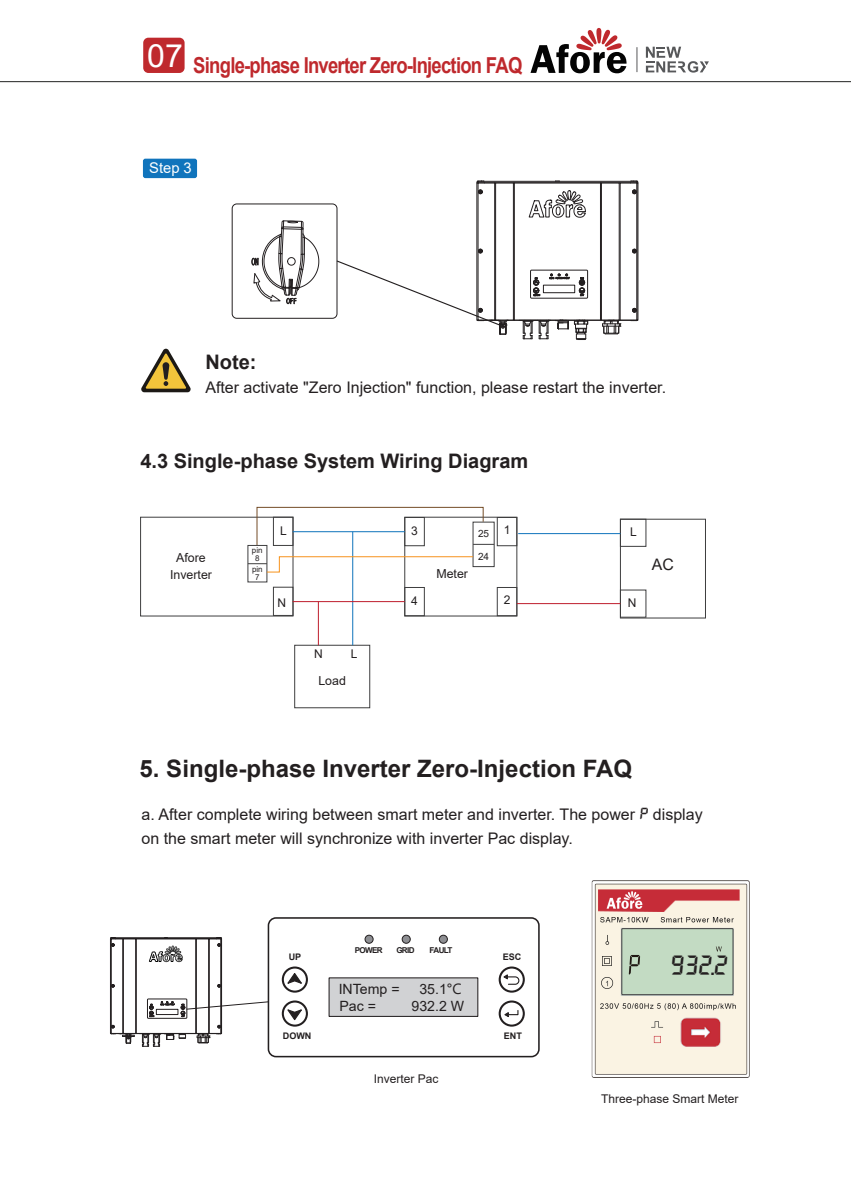
<style>
.page{position:relative;width:851px;height:1191px;background:#fff}
.page>*{position:absolute;margin:0;border:0;box-sizing:border-box;transform-origin:0 0}
.t1{font:25.4px "LESLIE";color:#231f20}
.t2{font:700 24px "Arial";color:#231f20}
.t3{font:700 22px "Arial";letter-spacing:-.04em;color:#bf292d;scale:.84 1}
.t4{font:700 20px "Arial";color:#231f20}
.t5{font:16px/24px "Arial";color:#231f20}
.t6{font:15.8px "Arial";color:#231f20}
.t7{font:14.8px "Arial";color:#fff}
.t8{font:14.2px "Arial";color:#231f20}
.t9{font:12.4px/17.4px "Arial";color:#231f20;text-align:center}
.t10{font:12px "Arial";color:#231f20}
.t11{font:10px "Arial";color:#231f20}
.t12{font:700 9px "Arial";color:#231f20}
.t13{font:700 8px "Arial";letter-spacing:-.08em;color:#231f20}
.t14{font:8px/8px "Arial";color:#231f20;text-align:center}
.s1{font-family:"LESLIE"}
</style>
<div class="page">
<svg style="left:530px;top:28px;width:96px;height:45px"></svg>
<svg style="left:645px;top:47px;width:63px;height:26px"></svg>
<svg style="left:636px;top:47px;width:1px;height:25px"></svg>
<hr style="left:0;top:81px;width:850px;height:1px;background:#222322">
<div style="left:143px;top:38px;width:41px;height:35px;background:#bf292d;border-radius:5px"></div>
<div style="left:143px;top:159px;width:54px;height:19px;background:#1074bc;border-radius:2px"></div>
<svg style="left:141px;top:348px;width:50px;height:44px"></svg>
<div style="left:140px;top:517px;width:153px;height:99px;border:1px solid #3e3e3f"></div>
<div style="left:294px;top:645px;width:76px;height:63px;border:1px solid #3e3e3f"></div>
<div style="left:619px;top:519px;width:86px;height:99px;border:1px solid #3e3e3f"></div>
<div style="left:273px;top:586px;width:20px;height:30px;border:1px solid #3e3e3f"></div>
<div style="left:404px;top:587px;width:21px;height:29px;border:1px solid #3e3e3f"></div>
<div style="left:496px;top:587px;width:21px;height:29px;border:1px solid #3e3e3f"></div>
<div style="left:496px;top:517px;width:21px;height:29px;border:1px solid #3e3e3f"></div>
<div style="left:472px;top:521px;width:22px;height:46px;border:1px solid #3e3e3f"></div>
<div style="left:619px;top:519px;width:27px;height:28px;border:1px solid #3e3e3f"></div>
<svg style="left:256px;top:506px;width:238px;height:40px"></svg>
<hr style="left:292px;top:531px;width:113px;height:1px;background:#1074bc">
<hr style="left:352px;top:532px;width:1px;height:113px;background:#1074bc">
<svg style="left:248px;top:556px;width:226px;height:17px"></svg>
<hr style="left:292px;top:601px;width:112px;height:1px;background:#be1d2c">
<hr style="left:318px;top:601px;width:1px;height:44px;background:#be1d2c">
<hr style="left:518px;top:533px;width:102px;height:1px;background:#1074bc">
<hr style="left:516px;top:603px;width:104px;height:1px;background:#be1d2c">
<svg style="left:336px;top:181px;width:302px;height:159px"></svg>
<svg style="left:251px;top:220px;width:68px;height:85px"></svg>
<div style="left:232px;top:203px;width:105px;height:116px;border:1px solid #231f20;border-radius:5px"></div>
<div style="left:267px;top:917px;width:272px;height:140px;border:2px solid #231f20;border-radius:8px"></div>
<div style="left:328px;top:977px;width:150px;height:40px;background:#d1d2d4;border:1px solid #231f20"></div>
<div style="left:282px;top:966px;width:26px;height:26px;border:2px solid #231f20;border-radius:50%"></div>
<svg style="left:285px;top:971px;width:19px;height:14px"></svg>
<div style="left:282px;top:1000px;width:26px;height:26px;border:2px solid #231f20;border-radius:50%"></div>
<div style="left:498px;top:966px;width:26px;height:26px;border:2px solid #231f20;border-radius:50%"></div>
<div style="left:498px;top:1000px;width:26px;height:26px;border:2px solid #231f20;border-radius:50%"></div>
<svg style="left:285px;top:1007px;width:19px;height:14px"></svg>
<svg style="left:502px;top:973px;width:18px;height:12px"></svg>
<svg style="left:504px;top:1010px;width:15px;height:7px"></svg>
<div style="left:365px;top:935px;width:8px;height:8px;background:#8e8f93;border-radius:50%"></div>
<div style="left:364px;top:934px;width:9px;height:9px;border:1px solid #231f20;border-radius:50%"></div>
<div style="left:402px;top:935px;width:8px;height:8px;background:#8e8f93;border-radius:50%"></div>
<div style="left:401px;top:934px;width:9px;height:9px;border:1px solid #231f20;border-radius:50%"></div>
<div style="left:439px;top:935px;width:8px;height:8px;background:#8e8f93;border-radius:50%"></div>
<div style="left:439px;top:934px;width:9px;height:9px;border:1px solid #231f20;border-radius:50%"></div>
<img style="left:591px;top:880px;width:158px;height:198px">
<div style="left:621px;top:928px;width:112px;height:66px;background:#c3dbc3"></div>
<div style="left:621px;top:928px;width:112px;height:67px;border:1px solid #3e3e3f"></div>
<svg style="left:715px;top:946px;width:6px;height:5px"></svg>
<svg style="left:628px;top:955px;width:12px;height:19px"></svg>
<svg style="left:110px;top:937px;width:159px;height:113px"></svg>
<h3 class="t3" style="left:147px;top:49px;width:448px"><sup>07</sup> Single-phase Inverter Zero-Injection FAQ</h3>
<p class="t7" style="left:149px;top:158px;width:44px">Step 3</p>
<p class="t4" style="left:205px;top:348px;width:53px">Note:</p>
<p class="t5" style="left:205px;top:375px;width:462px">After activate "Zero Injection" function, please restart the inverter.</p>
<p class="t4" style="left:140px;top:446px;width:389px">4.3 Single-phase System Wiring Diagram</p>
<p class="t9" style="left:170px;top:548px;width:43px">Afore<br>Inverter</p>
<p class="t14" style="left:252px;top:546px;width:12px">pin<br>8</p>
<p class="t14" style="left:252px;top:565px;width:12px">pin<br>7</p>
<p class="t10" style="left:280px;top:523px;width:8px">L</p>
<p class="t10" style="left:277px;top:595px;width:10px">N</p>
<p class="t10" style="left:314px;top:645px;width:10px">N</p>
<p class="t10" style="left:351px;top:645px;width:8px">L</p>
<p class="t9" style="left:318px;top:671px;width:29px">Load</p>
<p class="t10" style="left:411px;top:523px;width:8px">3</p>
<p class="t10" style="left:411px;top:593px;width:8px">4</p>
<p class="t9" style="left:436px;top:565px;width:33px">Meter</p>
<p class="t11" style="left:478px;top:526px;width:13px">25</p>
<p class="t11" style="left:478px;top:549px;width:13px">24</p>
<p class="t10" style="left:503px;top:522px;width:8px">1</p>
<p class="t10" style="left:503px;top:592px;width:8px">2</p>
<p class="t10" style="left:630px;top:524px;width:8px">L</p>
<p class="t10" style="left:627px;top:595px;width:10px">N</p>
<p class="t6" style="left:651px;top:553px;width:24px">AC</p>
<h2 class="t2" style="left:140px;top:751px;width:494px">5. Single-phase Inverter Zero-Injection FAQ</h2>
<p class="t5" style="left:142px;top:802px;width:562px">a. After complete wiring between smart meter and inverter. The power <span class="s1">P</span> display on the smart meter will synchronize with inverter Pac display.</p>
<p class="t12" style="left:289px;top:951px;width:14px">UP</p>
<p class="t12" style="left:283px;top:1029px;width:30px">DOWN</p>
<p class="t13" style="left:355px;top:944px;width:29px">POWER</p>
<p class="t13" style="left:396px;top:944px;width:20px">GRID</p>
<p class="t13" style="left:429px;top:944px;width:24px">FAULT</p>
<p class="t8" style="left:338px;top:979px;width:62px">INTemp =</p>
<p class="t8" style="left:419px;top:979px;width:29px">35.1</p>
<p class="t8" style="left:339px;top:996px;width:38px">Pac =</p>
<p class="t8" style="left:411px;top:996px;width:54px">932.2 W</p>
<p class="t10" style="left:374px;top:1070px;width:66px">Inverter Pac</p>
<p class="t12" style="left:502px;top:951px;width:20px">ESC</p>
<p class="t12" style="left:503px;top:1029px;width:20px">ENT</p>
<h1 class="t1" style="left:670px;top:951px;width:59px">932.2</h1>
<p class="t10" style="left:601px;top:1090px;width:139px">Three-phase Smart Meter</p>
</div>
